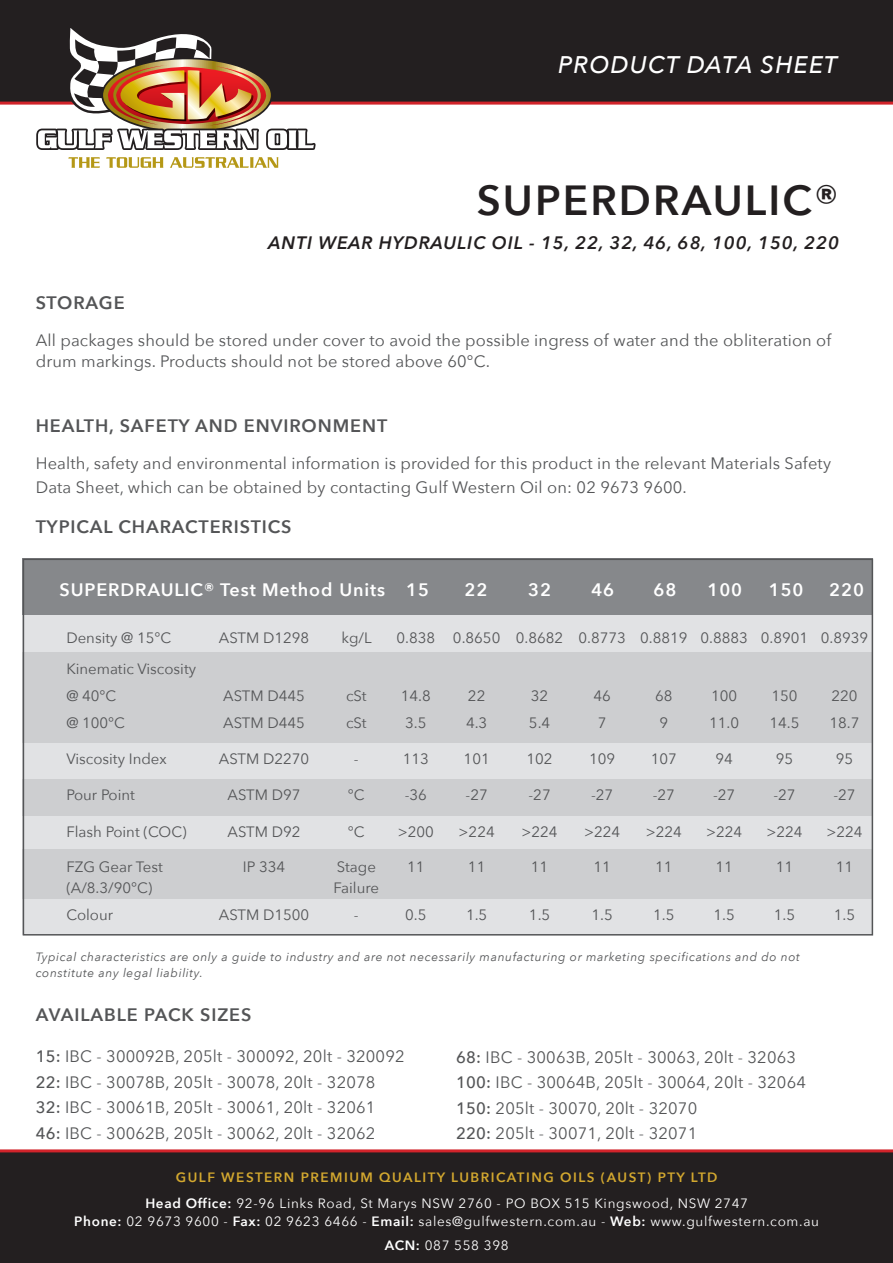
<style>
.page{position:relative;width:893px;height:1263px;background:#fff}
.page>*{position:absolute;margin:0;border:0;box-sizing:border-box;transform-origin:0 0}
.t1{font:600 42px "Avenir Next";letter-spacing:.05em;color:#231f20}
.t2{font:italic 500 24px "Avenir Next";letter-spacing:.05em;color:#fff}
.t3{font:600 18px "Avenir Next";letter-spacing:.05em;color:#545557}
.t4{font:italic 600 18px "Avenir Next";letter-spacing:.05em;color:#231f20}
.t5{font:600 18px "Avenir Next";letter-spacing:.05em;color:#fff}
.t6{font:16.5px/21px "Avenir Next";letter-spacing:.01em;color:#545557}
.t7{font:15px/27px "Avenir Next";color:#545557}
.t8{font:13.5px/24px "Avenir Next";letter-spacing:.05em;color:#fff;text-align:center}
.t9{font:600 13.5px "Avenir Next";letter-spacing:.11em;color:#d3a82f}
.t10{font:italic 12px/16.2px "Avenir Next";letter-spacing:.05em;color:#545557}
.s1{font-weight:500}
.s2{font-weight:600}
</style>
<div class="page">
<div style="left:23px;top:558px;width:850px;height:377px;background:#e1e2e4"></div>
<div style="left:23px;top:558px;width:850px;height:57px;background:#86888b"></div>
<div style="left:0;top:1150px;width:893px;height:113px;background:#231f20"></div>
<div style="left:0;top:0;width:893px;height:103px;background:#231f20"></div>
<hr style="left:0;top:1149px;width:893px;height:3px;background:#d1232a">
<hr style="left:0;top:102px;width:893px;height:3px;background:#d1232a">
<svg style="left:36px;top:28px;width:280px;height:140px"></svg>
<div style="left:23px;top:652px;width:850px;height:91px;background:#cdced0"></div>
<div style="left:23px;top:779px;width:850px;height:36px;background:#cdced0"></div>
<div style="left:23px;top:850px;width:850px;height:49px;background:#cdced0"></div>
<div style="left:23px;top:558px;width:850px;height:377px;border:2px solid #545557"></div>
<p class="t2" style="left:558px;top:44px;width:281px">PRODUCT DATA SHEET</p>
<p class="t1" style="left:477px;top:165px;width:364px">SUPERDRAULIC®</p>
<p class="t4" style="left:269px;top:227px;width:572px">ANTI WEAR HYDRAULIC OIL - 15, 22, 32, 46, 68, 100, 150, 220</p>
<p class="t3" style="left:36px;top:287px;width:91px">STORAGE</p>
<p class="t6" style="left:36px;top:329px;width:797px">All packages should be stored under cover to avoid the possible ingress of water and the obliteration of drum markings. Products should not be stored above 60°C.</p>
<p class="t3" style="left:36px;top:410px;width:353px">HEALTH, SAFETY AND ENVIRONMENT</p>
<p class="t6" style="left:36px;top:451px;width:797px;line-height:24px">Health, safety and environmental information is provided for this product in the relevant Materials Safety<br>Data Sheet, which can be obtained by contacting Gulf Western Oil on: 02 9673 9600.</p>
<p class="t3" style="left:36px;top:512px;width:257px">TYPICAL CHARACTERISTICS</p>
<p class="t5" style="left:60px;top:574px;width:327px">SUPERDRAULIC® Test Method Units</p>
<p class="t5" style="left:406px;top:574px;width:24px">15</p>
<p class="t5" style="left:464px;top:574px;width:24px">22</p>
<p class="t5" style="left:528px;top:574px;width:24px">32</p>
<p class="t5" style="left:591px;top:574px;width:24px">46</p>
<p class="t5" style="left:654px;top:574px;width:24px">68</p>
<p class="t5" style="left:707px;top:574px;width:36px">100</p>
<p class="t5" style="left:769px;top:574px;width:36px">150</p>
<p class="t5" style="left:829px;top:574px;width:36px">220</p>
<p class="t7" style="left:66px;top:624px;width:106px">Density @ 15°C</p>
<p class="t7" style="left:219px;top:624px;width:92px">ASTM D1298</p>
<p class="t7" style="left:341px;top:624px;width:32px">kg/L</p>
<p class="t7" style="left:396px;top:624px;width:40px">0.838</p>
<p class="t7" style="left:453px;top:624px;width:49px">0.8650</p>
<p class="t7" style="left:516px;top:624px;width:49px">0.8682</p>
<p class="t7" style="left:578px;top:624px;width:49px">0.8773</p>
<p class="t7" style="left:640px;top:624px;width:49px">0.8819</p>
<p class="t7" style="left:700px;top:624px;width:49px">0.8883</p>
<p class="t7" style="left:761px;top:624px;width:49px">0.8901</p>
<p class="t7" style="left:821px;top:624px;width:49px">0.8939</p>
<p class="t7" style="left:66px;top:655px;width:131px">Kinematic Viscosity</p>
<p class="t7" style="left:66px;top:682px;width:51px">@ 40°C</p>
<p class="t7" style="left:66px;top:709px;width:60px">@ 100°C</p>
<p class="t7" style="left:223px;top:682px;width:83px">ASTM D445</p>
<p class="t7" style="left:223px;top:709px;width:83px">ASTM D445</p>
<p class="t7" style="left:401px;top:682px;width:31px">14.8</p>
<p class="t7" style="left:405px;top:709px;width:23px">3.5</p>
<p class="t7" style="left:468px;top:682px;width:19px">22</p>
<p class="t7" style="left:466px;top:709px;width:23px">4.3</p>
<p class="t7" style="left:531px;top:682px;width:19px">32</p>
<p class="t7" style="left:529px;top:709px;width:23px">5.4</p>
<p class="t7" style="left:655px;top:682px;width:19px">68</p>
<p class="t7" style="left:659px;top:709px;width:10px">9</p>
<p class="t7" style="left:711px;top:682px;width:28px">100</p>
<p class="t7" style="left:709px;top:709px;width:32px">11.0</p>
<p class="t7" style="left:769px;top:682px;width:31px">150<br>14.5</p>
<p class="t7" style="left:831px;top:682px;width:28px">220</p>
<p class="t7" style="left:346px;top:682px;width:22px">cSt</p>
<p class="t7" style="left:346px;top:709px;width:22px">cSt</p>
<p class="t7" style="left:593px;top:682px;width:19px">46</p>
<p class="t7" style="left:598px;top:709px;width:10px">7</p>
<p class="t7" style="left:829px;top:709px;width:31px">18.7</p>
<p class="t7" style="left:66px;top:745px;width:102px">Viscosity Index</p>
<p class="t7" style="left:219px;top:745px;width:92px">ASTM D2270</p>
<p class="t7" style="left:354px;top:745px;width:6px">-</p>
<p class="t7" style="left:403px;top:745px;width:28px">113</p>
<p class="t7" style="left:464px;top:745px;width:28px">101</p>
<p class="t7" style="left:527px;top:745px;width:28px">102</p>
<p class="t7" style="left:589px;top:745px;width:28px">109</p>
<p class="t7" style="left:651px;top:745px;width:28px">107</p>
<p class="t7" style="left:715px;top:745px;width:19px">94</p>
<p class="t7" style="left:776px;top:745px;width:19px">95</p>
<p class="t7" style="left:836px;top:745px;width:19px">95</p>
<p class="t7" style="left:66px;top:780px;width:70px">Pour Point</p>
<p class="t7" style="left:228px;top:780px;width:75px">ASTM D97</p>
<p class="t7" style="left:348px;top:780px;width:18px">°C</p>
<p class="t7" style="left:405px;top:780px;width:24px">-36</p>
<p class="t7" style="left:466px;top:780px;width:24px">-27</p>
<p class="t7" style="left:528px;top:780px;width:24px">-27</p>
<p class="t7" style="left:591px;top:780px;width:24px">-27</p>
<p class="t7" style="left:653px;top:780px;width:24px">-27</p>
<p class="t7" style="left:713px;top:780px;width:24px">-27</p>
<p class="t7" style="left:773px;top:780px;width:24px">-27</p>
<p class="t7" style="left:833px;top:780px;width:24px">-27</p>
<p class="t7" style="left:66px;top:817px;width:122px">Flash Point (COC)</p>
<p class="t7" style="left:228px;top:817px;width:75px">ASTM D92</p>
<p class="t7" style="left:348px;top:817px;width:18px">°C</p>
<p class="t7" style="left:398px;top:817px;width:38px">&gt;200</p>
<p class="t7" style="left:459px;top:817px;width:38px">&gt;224</p>
<p class="t7" style="left:522px;top:817px;width:38px">&gt;224</p>
<p class="t7" style="left:584px;top:817px;width:38px">&gt;224</p>
<p class="t7" style="left:646px;top:817px;width:38px">&gt;224</p>
<p class="t7" style="left:706px;top:817px;width:38px">&gt;224</p>
<p class="t7" style="left:766px;top:817px;width:38px">&gt;224</p>
<p class="t7" style="left:826px;top:817px;width:38px">&gt;224</p>
<p class="t7" style="left:66px;top:852px;width:98px">FZG Gear Test</p>
<p class="t7" style="left:66px;top:873px;width:88px">(A/8.3/90°C)</p>
<p class="t7" style="left:243px;top:852px;width:44px">IP 334</p>
<p class="t7" style="left:337px;top:852px;width:41px">Stage</p>
<p class="t7" style="left:333px;top:873px;width:47px">Failure</p>
<p class="t7" style="left:407px;top:852px;width:19px">11</p>
<p class="t7" style="left:468px;top:852px;width:19px">11</p>
<p class="t7" style="left:531px;top:852px;width:19px">11</p>
<p class="t7" style="left:593px;top:852px;width:19px">11</p>
<p class="t7" style="left:655px;top:852px;width:19px">11</p>
<p class="t7" style="left:715px;top:852px;width:19px">11</p>
<p class="t7" style="left:776px;top:852px;width:19px">11</p>
<p class="t7" style="left:836px;top:852px;width:19px">11</p>
<p class="t7" style="left:66px;top:900px;width:48px">Colour</p>
<p class="t7" style="left:219px;top:900px;width:92px">ASTM D1500</p>
<p class="t7" style="left:354px;top:900px;width:6px">-</p>
<p class="t7" style="left:405px;top:900px;width:23px">0.5</p>
<p class="t7" style="left:466px;top:900px;width:23px">1.5</p>
<p class="t7" style="left:529px;top:900px;width:23px">1.5</p>
<p class="t7" style="left:591px;top:900px;width:23px">1.5</p>
<p class="t7" style="left:653px;top:900px;width:23px">1.5</p>
<p class="t7" style="left:713px;top:900px;width:23px">1.5</p>
<p class="t7" style="left:774px;top:900px;width:23px">1.5</p>
<p class="t7" style="left:834px;top:900px;width:23px">1.5</p>
<p class="t10" style="left:36px;top:948px;width:766px">Typical characteristics are only a guide to industry and are not necessarily manufacturing or marketing specifications and do not constitute any legal liability.</p>
<p class="t3" style="left:36px;top:999px;width:217px">AVAILABLE PACK SIZES</p>
<p class="t6" style="left:36px;top:1045px;width:370px"><span class="s1">15:</span> IBC - 300092B, 205lt - 300092, 20lt - 320092</p>
<p class="t6" style="left:36px;top:1071px;width:341px"><span class="s1">22:</span> IBC - 30078B, 205lt - 30078, 20lt - 32078</p>
<p class="t6" style="left:36px;top:1096px;width:341px"><span class="s1">32:</span> IBC - 30061B, 205lt - 30061, 20lt - 32061</p>
<p class="t6" style="left:36px;top:1122px;width:341px"><span class="s1">46:</span> IBC - 30062B, 205lt - 30062, 20lt - 32062</p>
<p class="t6" style="left:456px;top:1046px;width:341px"><span class="s1">68:</span> IBC - 30063B, 205lt - 30063, 20lt - 32063</p>
<p class="t6" style="left:456px;top:1071px;width:351px"><span class="s1">100:</span> IBC - 30064B, 205lt - 30064, 20lt - 32064</p>
<p class="t6" style="left:456px;top:1097px;width:242px"><span class="s1">150:</span> 205lt - 30070, 20lt - 32070</p>
<p class="t6" style="left:456px;top:1122px;width:242px"><span class="s1">220:</span> 205lt - 30071, 20lt - 32071</p>
<p class="t9" style="left:176px;top:1166px;width:543px">GULF WESTERN PREMIUM QUALITY LUBRICATING OILS (AUST) PTY LTD</p>
<p class="t8" style="left:145px;top:1190px;width:604px"><span class="s2">Head Office:</span> 92-96 Links Road, St Marys NSW 2760 - PO BOX 515 Kingswood, NSW 2747</p>
<p class="t8" style="left:74px;top:1208px;width:746px"><span class="s2">Phone:</span> 02 9673 9600 - <span class="s2">Fax:</span> 02 9623 6466 - <span class="s2">Email:</span> sales@gulfwestern.com.au - <span class="s2">Web:</span> www.gulfwestern.com.au<br><span class="s2">ACN:</span> 087 558 398</p>
</div>
